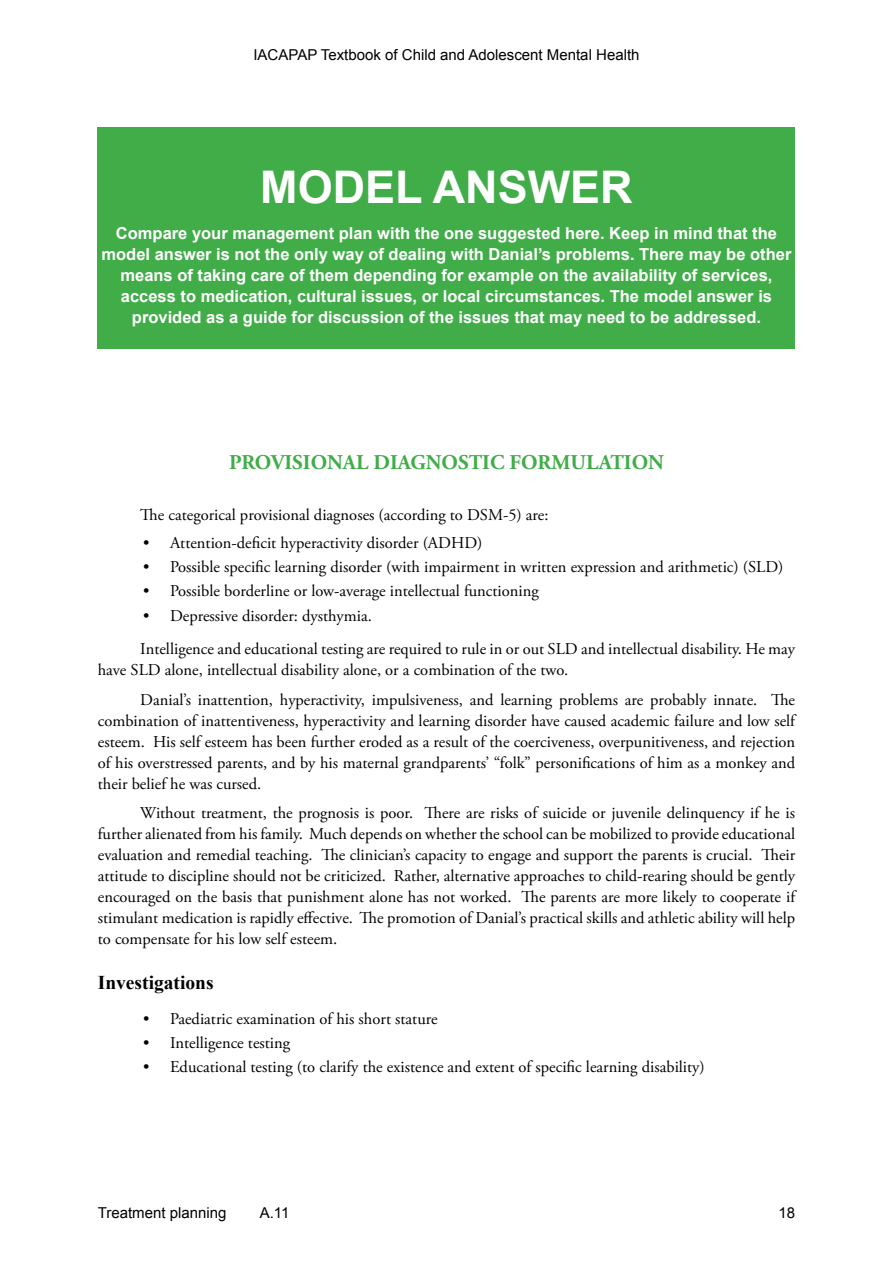
<style>
.page{position:relative;width:893px;height:1263px;background:#fff}
.page>*{position:absolute;margin:0;border:0;box-sizing:border-box;transform-origin:0 0}
.t1{font:700 45px "Arial";color:#fff}
.t2{font:700 21px "Adobe Garamond Pro";color:#41ad49}
.t3{font:700 19.5px "Times New Roman";color:#000}
.t4{font:16.5px/21px "Adobe Garamond Pro";color:#000}
.t5{font:700 16.5px/21px "Arial";color:#fff;text-align:center}
.t6{font:15px "Arial";color:#000}
</style>
<div class="page">
<div style="left:98px;top:128px;width:697px;height:221px;background:#41ad49"></div>
<p class="t6" style="left:253px;top:45px;width:388px">IACAPAP Textbook of Child and Adolescent Mental Health</p>
<h1 class="t1" style="left:260px;top:157px;width:374px">MODEL ANSWER</h1>
<p class="t5" style="left:102px;top:223px;width:691px">Compare your management plan with the one suggested here. Keep in mind that the model answer is not the only way of dealing with Danial’s problems. There may be other means of taking care of them depending for example on the availability of services, access to medication, cultural issues, or local circumstances. The model answer is provided as a guide for discussion of the issues that may need to be addressed.</p>
<p class="t2" style="left:229px;top:450px;width:436px">PROVISIONAL DIAGNOSTIC FORMULATION</p>
<p class="t4" style="left:140px;top:505px;width:410px">The categorical provisional diagnoses (according to DSM-5) are:</p>
<p class="t4" style="left:143px;top:533px;width:341px">• Attention-deficit hyperactivity disorder (ADHD)</p>
<p class="t4" style="left:143px;top:557px;width:642px">• Possible specific learning disorder (with impairment in written expression and arithmetic) (SLD)</p>
<p class="t4" style="left:143px;top:581px;width:397px">• Possible borderline or low-average intellectual functioning</p>
<p class="t4" style="left:140px;top:599px;width:656px;line-height:33.8px">• Depressive disorder: dysthymia.<br>Intelligence and educational testing are required to rule in or out SLD and intellectual disability. He may</p>
<p class="t4" style="left:140px;top:656px;width:656px;line-height:29.5px;text-indent:-43px">have SLD alone, intellectual disability alone, or a combination of the two.<br>Danial’s inattention, hyperactivity, impulsiveness, and learning problems are probably innate. The</p>
<p class="t4" style="left:98px;top:711px;width:699px;text-align:justify">combination of inattentiveness, hyperactivity and learning disorder have caused academic failure and low self esteem. His self esteem has been further eroded as a result of the coerciveness, overpunitiveness, and rejection of his overstressed parents, and by his maternal grandparents’ “folk” personifications of him as a monkey and their belief he was cursed.</p>
<p class="t4" style="left:98px;top:803px;width:699px;text-align:justify;text-indent:43px">Without treatment, the prognosis is poor. There are risks of suicide or juvenile delinquency if he is further alienated from his family. Much depends on whether the school can be mobilized to provide educational evaluation and remedial teaching. The clinician’s capacity to engage and support the parents is crucial. Their attitude to discipline should not be criticized. Rather, alternative approaches to child-rearing should be gently encouraged on the basis that punishment alone has not worked. The parents are more likely to cooperate if stimulant medication is rapidly effective. The promotion of Danial’s practical skills and athletic ability will help to compensate for his low self esteem.</p>
<p class="t3" style="left:98px;top:969px;width:117px">Investigations</p>
<p class="t4" style="left:143px;top:1009px;width:296px">• Paediatric examination of his short stature</p>
<p class="t4" style="left:143px;top:1033px;width:149px">• Intelligence testing</p>
<p class="t4" style="left:143px;top:1057px;width:563px">• Educational testing (to clarify the existence and extent of specific learning disability)</p>
<p class="t6" style="left:98px;top:1203px;width:130px">Treatment planning</p>
<p class="t6" style="left:260px;top:1203px;width:31px">A.11</p>
<p class="t6" style="left:778px;top:1203px;width:18px">18</p>
</div>
